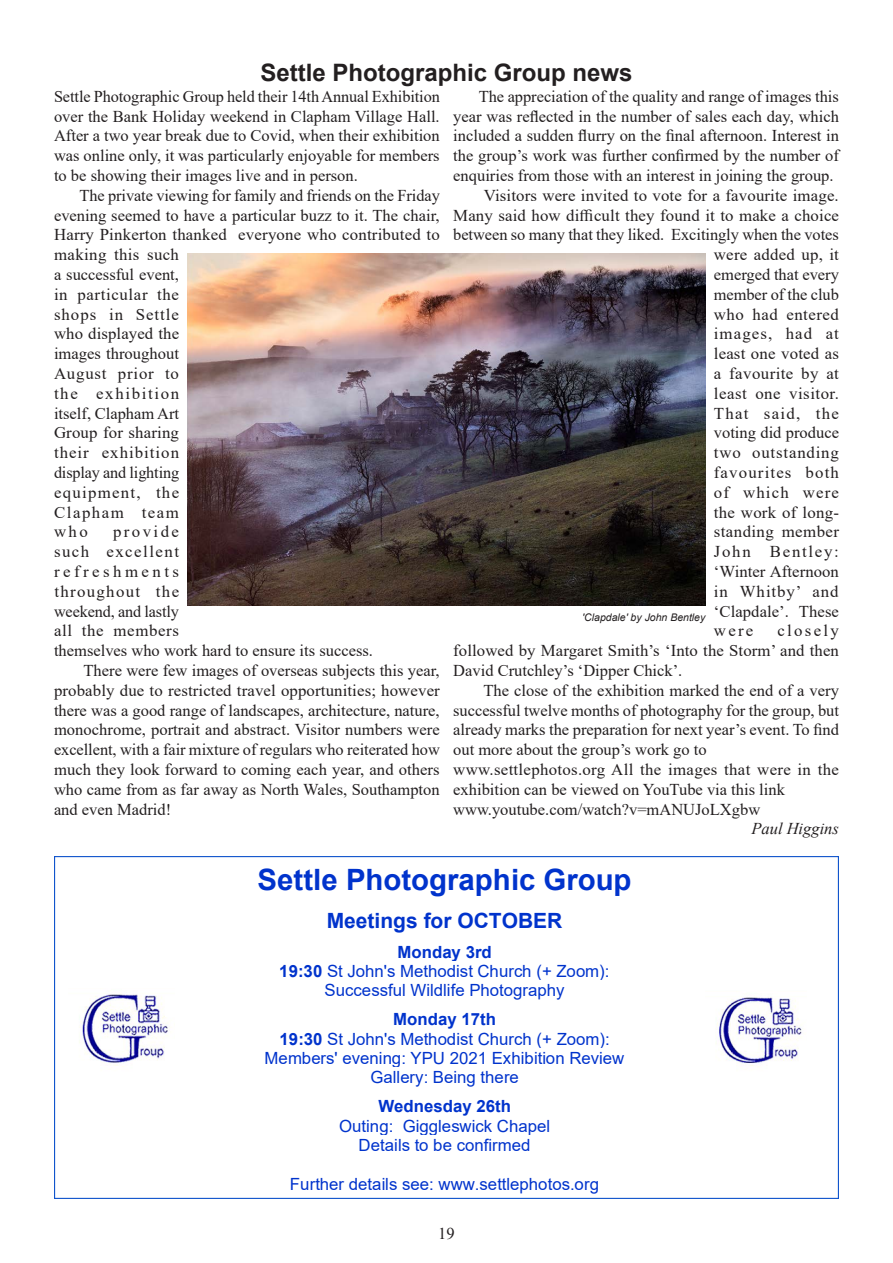
<style>
.page{position:relative;width:893px;height:1263px;background:#fff}
.page>*{position:absolute;margin:0;border:0;box-sizing:border-box;transform-origin:0 0}
.t1{font:700 29.4px "Arial";color:#03c}
.Newsletter_Headers{font:700 24px "Arial";color:#231f20}
.t2{font:700 21px "Arial";color:#03c}
.t3{font:16.8px/19.4px "Arial";letter-spacing:.005em;color:#03c;text-align:center}
.Newletter_Main_Body{font:16.5px/19.8px "Times New Roman";letter-spacing:.005em;color:#231f20;text-align:justify}
.Newsletter_First_Par{font:16.5px/19.8px "Times New Roman";color:#231f20;text-align:justify}
.Newletter_Main_Body-2{font:16.5px/19.8px "Times New Roman";letter-spacing:.04em;color:#231f20}
.Newletter_Main_Body-3{font:16.5px "Times New Roman";letter-spacing:.03em;color:#231f20}
.Newletter_Main_Body-4{font:16.5px "Times New Roman";letter-spacing:.025em;color:#231f20}
.Newletter_Main_Body-5{font:16.5px "Times New Roman";letter-spacing:.07em;color:#231f20}
.Newletter_Main_Body-6{font:16.5px "Times New Roman";letter-spacing:.05em;color:#231f20}
.Newletter_Main_Body-7{font:16.5px "Times New Roman";letter-spacing:.065em;color:#231f20}
.Newletter_Main_Body-8{font:16.5px "Times New Roman";letter-spacing:.075em;color:#231f20}
.Newletter_Main_Body-9{font:16.5px "Times New Roman";letter-spacing:.1em;color:#231f20}
.Newletter_Main_Body-10{font:16.5px "Times New Roman";letter-spacing:.055em;color:#231f20}
.Newsletter_Bylines{font:italic 16.5px "Times New Roman";color:#231f20}
.Picture_Captions{font:italic 10.5px "Arial";color:#231f20}
.s1{font-weight:700}
</style>
<div class="page">
<img style="left:188px;top:253px;width:517px;height:352px">
<img style="left:79px;top:994px;width:89px;height:76px">
<img style="left:717px;top:997px;width:85px;height:73px">
<p class="Newsletter_Headers" style="left:260px;top:56px;width:374px">Settle Photographic Group news</p>
<p class="Newsletter_First_Par" style="left:54px;top:86px;width:387px">Settle Photographic Group held their 14th Annual Exhibition over the Bank Holiday weekend in Clapham Village Hall.<br>After a two year break due to Covid, when their exhibition was online only, it was particularly enjoyable for members to be showing their images live and in person.</p>
<p class="Newletter_Main_Body" style="left:54px;top:185px;width:387px;text-align:left;text-indent:26px">The private viewing for family and friends on the Friday evening seemed to have a particular buzz to it. The chair,<br>Harry Pinkerton thanked everyone who contributed to making this such<br>a successful event,<br>in particular the<br>shops in Settle<br>who displayed the<br>images throughout<br>August prior to<br>the exhibition<br>itself, Clapham Art<br>Group for sharing<br>their exhibition<br>display and lighting<br>equipment, the<br>Clapham team<br>who</p>
<p class="Newletter_Main_Body" style="left:453px;top:86px;width:387px;text-indent:26px">The appreciation of the quality and range of images this year was reflected in the number of sales each day, which included a sudden flurry on the final afternoon. Interest in the group’s work was further confirmed by the number of enquiries from those with an interest in joining the group.</p>
<p class="Newletter_Main_Body" style="left:484px;top:185px;width:357px">Visitors were invited to vote for a favourite image.</p>
<p class="Newletter_Main_Body" style="left:453px;top:205px;width:387px">Many said how difficult they found it to make a choice</p>
<p class="Newletter_Main_Body" style="left:453px;top:224px;width:387px">between so many that they liked. Excitingly when the votes</p>
<p class="Newletter_Main_Body" style="left:714px;top:244px;width:127px">were added up, it</p>
<p class="Newletter_Main_Body" style="left:714px;top:264px;width:127px">emerged that every</p>
<p class="Newletter_Main_Body" style="left:714px;top:284px;width:127px">member of the club</p>
<p class="Newletter_Main_Body-3" style="left:714px;top:302px;width:127px">who had entered</p>
<p class="Newletter_Main_Body-7" style="left:714px;top:322px;width:127px">images, had at</p>
<p class="Newletter_Main_Body" style="left:714px;top:343px;width:127px">least one voted as</p>
<p class="Newletter_Main_Body-4" style="left:714px;top:362px;width:127px">a favourite by at</p>
<p class="Newletter_Main_Body-3" style="left:714px;top:382px;width:127px">least one visitor.</p>
<p class="Newletter_Main_Body-8" style="left:714px;top:401px;width:127px">That said, the</p>
<p class="Newletter_Main_Body" style="left:714px;top:422px;width:127px">voting did produce</p>
<p class="Newletter_Main_Body-6" style="left:714px;top:441px;width:127px">two outstanding</p>
<p class="Newletter_Main_Body-5" style="left:714px;top:461px;width:127px">favourites both</p>
<p class="Newletter_Main_Body-5" style="left:714px;top:481px;width:127px">of which were</p>
<p class="Newletter_Main_Body" style="left:714px;top:502px;width:127px">the work of long-</p>
<p class="Newletter_Main_Body-4" style="left:714px;top:520px;width:127px">standing member</p>
<p class="Newletter_Main_Body-9" style="left:714px;top:540px;width:127px">John Bentley:</p>
<p class="Newletter_Main_Body" style="left:714px;top:561px;width:127px">‘Winter Afternoon</p>
<p class="Newletter_Main_Body-10" style="left:714px;top:580px;width:126px">in Whitby’ and</p>
<p class="Newletter_Main_Body" style="left:714px;top:601px;width:127px">‘Clapdale’. These</p>
<p class="Newletter_Main_Body" style="left:714px;top:620px;width:41px">were</p>
<p class="Newletter_Main_Body-2" style="left:54px;top:521px;width:320px;text-indent:59px">provide<br>such excellent<br>refreshments<br>throughout the<br>weekend, and lastly<br>all the members<br>themselves who work hard to ensure its success.</p>
<p class="Newletter_Main_Body" style="left:54px;top:660px;width:387px;text-indent:30px">There were few images of overseas subjects this year, probably due to restricted travel opportunities; however there was a good range of landscapes, architecture, nature, monochrome, portrait and abstract. Visitor numbers were excellent, with a fair mixture of regulars who reiterated how much they look forward to coming each year, and others who came from as far away as North Wales, Southampton and even Madrid!</p>
<p class="Picture_Captions" style="left:582px;top:611px;width:125px">'Clapdale' by John Bentley</p>
<p class="Newletter_Main_Body" style="left:453px;top:620px;width:387px;text-indent:324px">closely followed by Margaret Smith’s ‘Into the Storm’ and then David Crutchley’s ‘Dipper Chick’.</p>
<p class="Newletter_Main_Body" style="left:453px;top:680px;width:387px;text-indent:30px">The close of the exhibition marked the end of a very successful twelve months of photography for the group, but already marks the preparation for next year’s event. To find out more about the group’s work go to</p>
<p class="Newsletter_First_Par" style="left:453px;top:759px;width:387px">www.settlephotos.org All the images that were in the exhibition can be viewed on YouTube via this link</p>
<p class="Newsletter_First_Par" style="left:453px;top:799px;width:309px">www.youtube.com/watch?v=mANUJoLXgbw</p>
<p class="Newsletter_Bylines" style="left:751px;top:817px;width:89px">Paul Higgins</p>
<p class="t1" style="left:258px;top:859px;width:375px">Settle Photographic Group</p>
<p class="t2" style="left:327px;top:905px;width:237px">Meetings for OCTOBER</p>
<p class="t3" style="left:279px;top:942px;width:332px"><span class="s1">Monday 3rd<br>19:30</span> St John's Methodist Church (+ Zoom):<br>Successful Wildlife Photography</p>
<p class="t3" style="left:265px;top:1010px;width:361px"><span class="s1">Monday 17th<br>19:30</span> St John's Methodist Church (+ Zoom):<br>Members' evening: YPU 2021 Exhibition Review<br>Gallery: Being there</p>
<p class="t3" style="left:339px;top:1096px;width:213px"><span class="s1">Wednesday 26th<br></span>Outing: Giggleswick Chapel<br>Details to be confirmed</p>
<p class="t3" style="left:290px;top:1174px;width:311px">Further details see: www.settlephotos.org</p>
<p class="Newletter_Main_Body" style="left:438px;top:1223px;width:18px">19</p>
</div>
